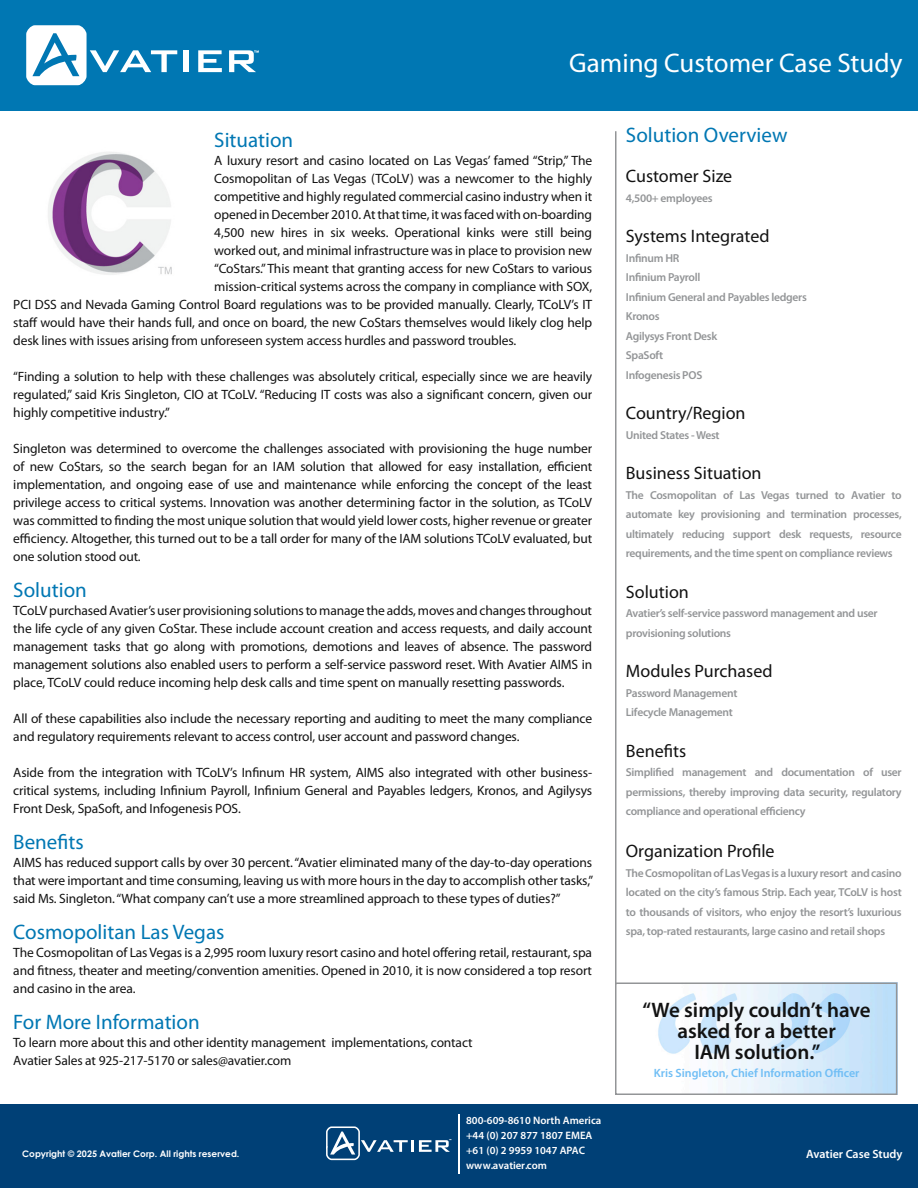
<style>
.page{position:relative;width:918px;height:1188px;background:#fff}
.page>*{position:absolute;margin:0;border:0;box-sizing:border-box;transform-origin:0 0}
.t1{font:27px "Myriad Pro";color:#fff}
.t2{font:21px "Myriad Pro";color:#0077b3}
.t3{font:600 21px/21px "Myriad Pro";color:#121212;text-align:center}
.t4{font:18px "Myriad Pro";color:#121212}
.t5{font:13.5px/18px "Myriad Pro";letter-spacing:-.01em;color:#121212;text-align:justify}
.t6{font:600 12px "Myriad Pro";color:#70bef5}
.t7{font:600 12px "Myriad Pro";color:#fff}
.t8{font:600 11.55px/19.5px "Myriad Pro";letter-spacing:-.025em;color:#939597}
.t9{font:600 10.8px/15px "Myriad Pro";color:#fff}
.t10{font:700 9px "Century Gothic Pro";color:#fff}
</style>
<div class="page">
<img style="left:658px;top:985px;width:236px;height:107px">
<div style="left:0;top:1104px;width:918px;height:84px;background:#004076"></div>
<hr style="left:459px;top:1114px;width:1px;height:60px;background:#fff">
<svg style="left:326px;top:1126px;width:125px;height:35px"></svg>
<div style="left:0;top:0;width:918px;height:111px;background:#0077b3"></div>
<svg style="left:26px;top:25px;width:151px;height:60px"></svg>
<div style="left:184px;top:50px;width:5px;height:22px;background:#fff"></div>
<svg style="left:198px;top:50px;width:24px;height:22px"></svg>
<svg style="left:229px;top:50px;width:30px;height:22px"></svg>
<div style="left:615px;top:982px;width:282px;height:113px;border:2px solid #939597"></div>
<hr style="left:615px;top:131px;width:1px;height:853px;background:#939597">
<img style="left:48px;top:152px;width:124px;height:123px">
<h1 class="t1" style="left:569px;top:46px;width:335px">Gaming Customer Case Study</h1>
<h2 class="t2" style="left:214px;top:127px;width:80px">Situation</h2>
<p class="t5" style="left:214px;top:151px;width:379px">A luxury resort and casino located on Las Vegas’ famed “Strip,” The</p>
<p class="t5" style="left:214px;top:169px;width:379px">Cosmopolitan of Las Vegas (TCoLV) was a newcomer to the highly</p>
<p class="t5" style="left:214px;top:187px;width:379px">competitive and highly regulated commercial casino industry when it</p>
<p class="t5" style="left:214px;top:205px;width:379px">opened in December 2010. At that time, it was faced with on-boarding</p>
<p class="t5" style="left:214px;top:223px;width:379px">4,500 new hires in six weeks. Operational kinks were still being</p>
<p class="t5" style="left:214px;top:241px;width:379px">worked out, and minimal infrastructure was in place to provision new</p>
<p class="t5" style="left:214px;top:259px;width:379px">“CoStars.” This meant that granting access for new CoStars to various</p>
<p class="t5" style="left:214px;top:277px;width:379px">mission-critical systems across the company in compliance with SOX,</p>
<p class="t5" style="left:13px;top:295px;width:580px">PCI DSS and Nevada Gaming Control Board regulations was to be provided manually. Clearly, TCoLV’s IT</p>
<p class="t5" style="left:13px;top:313px;width:580px">staff would have their hands full, and once on board, the new CoStars themselves would likely clog help</p>
<p class="t5" style="left:13px;top:331px;width:504px">desk lines with issues arising from unforeseen system access hurdles and password troubles.</p>
<p class="t5" style="left:13px;top:367px;width:580px">“Finding a solution to help with these challenges was absolutely critical, especially since we are heavily regulated,” said Kris Singleton, CIO at TCoLV. “Reducing IT costs was also a significant concern, given our highly competitive industry.”</p>
<p class="t5" style="left:13px;top:439px;width:580px">Singleton was determined to overcome the challenges associated with provisioning the huge number of new CoStars, so the search began for an IAM solution that allowed for easy installation, efficient implementation, and ongoing ease of use and maintenance while enforcing the concept of the least privilege access to critical systems. Innovation was another determining factor in the solution, as TCoLV was committed to finding the most unique solution that would yield lower costs, higher revenue or greater efficiency. Altogether, this turned out to be a tall order for many of the IAM solutions TCoLV evaluated, but one solution stood out.</p>
<h2 class="t2" style="left:13px;top:577px;width:75px">Solution</h2>
<p class="t5" style="left:13px;top:601px;width:580px">TCoLV purchased Avatier’s user provisioning solutions to manage the adds, moves and changes throughout the life cycle of any given CoStar. These include account creation and access requests, and daily account management tasks that go along with promotions, demotions and leaves of absence. The password management solutions also enabled users to perform a self-service password reset. With Avatier AIMS in place, TCoLV could reduce incoming help desk calls and time spent on manually resetting passwords.</p>
<p class="t5" style="left:13px;top:709px;width:580px">All of these capabilities also include the necessary reporting and auditing to meet the many compliance and regulatory requirements relevant to access control, user account and password changes.</p>
<p class="t5" style="left:13px;top:763px;width:580px">Aside from the integration with TCoLV’s Infinum HR system, AIMS also integrated with other business&shy;critical systems, including Infinium Payroll, Infinium General and Payables ledgers, Kronos, and Agilysys Front Desk, SpaSoft, and Infogenesis POS.</p>
<h2 class="t2" style="left:13px;top:829px;width:72px">Benefits</h2>
<p class="t5" style="left:13px;top:853px;width:581px">AIMS has reduced support calls by over 30 percent. “Avatier eliminated many of the day-to-day operations that were important and time consuming, leaving us with more hours in the day to accomplish other tasks,” said Ms. Singleton. “What company can’t use a more streamlined approach to these types of duties?”</p>
<h2 class="t2" style="left:13px;top:919px;width:213px">Cosmopolitan Las Vegas</h2>
<p class="t5" style="left:13px;top:943px;width:580px">The Cosmopolitan of Las Vegas is a 2,995 room luxury resort casino and hotel offering retail, restaurant, spa and fitness, theater and meeting/convention amenities. Opened in 2010, it is now considered a top resort and casino in the area.</p>
<h2 class="t2" style="left:13px;top:1009px;width:188px">For More Information</h2>
<p class="t5" style="left:13px;top:1033px;width:461px">To learn more about this and other identity management implementations, contact<br>Avatier Sales at 925-217-5170 or sales@avatier.com</p>
<p class="t10" style="left:22px;top:1148px;width:219px">Copyright © 2025 Avatier Corp. All rights reserved.</p>
<p class="t9" style="left:466px;top:1113px;width:137px">800-609-8610 North America +44 (0) 207 877 1807 EMEA +61 (0) 2 9959 1047 APAC www.avatier.com</p>
<h2 class="t2" style="left:626px;top:122px;width:163px">Solution Overview</h2>
<h3 class="t4" style="left:626px;top:165px;width:108px">Customer Size</h3>
<p class="t8" style="left:626px;top:188px;width:88px">4,500+ employees</p>
<h3 class="t4" style="left:626px;top:225px;width:145px">Systems Integrated</h3>
<p class="t8" style="left:626px;top:248px;width:183px">Infinum HR<br>Infinium Payroll<br>Infinium General and Payables ledgers<br>Kronos<br>Agilysys Front Desk<br>SpaSoft<br>Infogenesis POS</p>
<h3 class="t4" style="left:626px;top:402px;width:121px">Country/Region</h3>
<p class="t8" style="left:626px;top:425px;width:95px">United States - West</p>
<h3 class="t4" style="left:626px;top:462px;width:137px">Business Situation</h3>
<p class="t8" style="left:626px;top:485px;width:277px;text-align:justify">The Cosmopolitan of Las Vegas turned to Avatier to automate key provisioning and termination processes, ultimately reducing support desk requests, resource requirements, and the time spent on compliance reviews</p>
<h3 class="t4" style="left:626px;top:581px;width:65px">Solution</h3>
<p class="t8" style="left:626px;top:603px;width:253px">Avatier’s self-service password management and user provisioning solutions</p>
<h3 class="t4" style="left:626px;top:660px;width:148px">Modules Purchased</h3>
<p class="t8" style="left:626px;top:683px;width:113px">Password Management<br>Lifecycle Management</p>
<h3 class="t4" style="left:626px;top:740px;width:62px">Benefits</h3>
<p class="t8" style="left:626px;top:762px;width:277px;text-align:justify">Simplified management and documentation of user permissions, thereby improving data security, regulatory compliance and operational efficiency</p>
<h3 class="t4" style="left:626px;top:840px;width:150px">Organization Profile</h3>
<p class="t8" style="left:626px;top:863px;width:277px;text-align:justify">The Cosmopolitan of Las Vegas is a luxury resort and casino located on the city’s famous Strip. Each year, TCoLV is host to thousands of visitors, who enjoy the resort’s luxurious spa, top-rated restaurants, large casino and retail shops</p>
<h2 class="t3" style="left:643px;top:998px;width:230px">“We simply couldn’t have asked for a better<br>IAM solution.”</h2>
<p class="t6" style="left:654px;top:1065px;width:207px">Kris Singleton, Chief Information Officer</p>
<p class="t7" style="left:806px;top:1146px;width:98px">Avatier Case Study</p>
</div>
